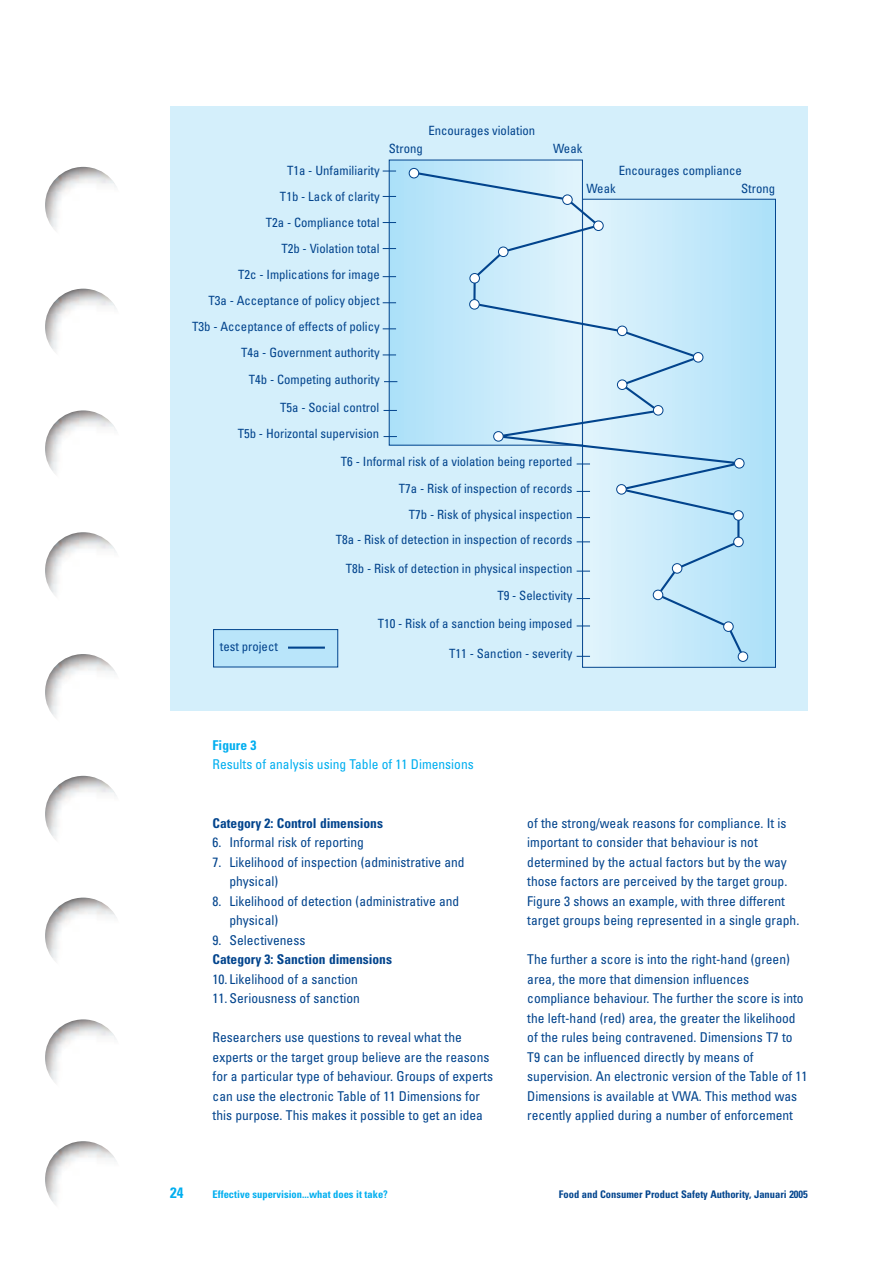
<style>
.page{position:relative;width:893px;height:1263px;background:#fff}
.page>*{position:absolute;margin:0;border:0;box-sizing:border-box;transform-origin:0 0}
.t1{font:700 condensed 15px "Univers";color:#00aeef}
.t2{font:condensed 13.5px/19.5px "Univers";color:#02448d}
.t3{font:700 condensed 13.5px "Univers";color:#02448d}
.t4{font:condensed 13.5px "Univers";color:#00aeef}
.t5{font:700 condensed 13.5px "Univers";color:#00aeef}
.t6{font:condensed 12.75px/26.1px "Univers";color:#02448d;text-align:right}
.t7{font:700 condensed 10.5px "Univers";color:#02448d}
.t8{font:700 condensed 10.5px "Univers";color:#00aeef}
</style>
<div class="page">
<img style="left:45px;top:167px;width:77px;height:76px;border-radius:50%">
<img style="left:45px;top:289px;width:77px;height:76px;border-radius:50%">
<img style="left:45px;top:410px;width:77px;height:77px;border-radius:50%">
<img style="left:45px;top:532px;width:77px;height:77px;border-radius:50%">
<img style="left:45px;top:654px;width:77px;height:76px;border-radius:50%">
<img style="left:45px;top:776px;width:77px;height:76px;border-radius:50%">
<img style="left:45px;top:898px;width:77px;height:76px;border-radius:50%">
<img style="left:45px;top:1019px;width:77px;height:77px;border-radius:50%">
<img style="left:45px;top:1141px;width:77px;height:77px;border-radius:50%">
<div style="left:170px;top:106px;width:638px;height:605px;background:#d4effb"></div>
<div style="left:583px;top:199px;width:192px;height:468px;background:linear-gradient(to right,#e2f4fc,#abdff8)"></div>
<div style="left:389px;top:160px;width:193px;height:285px;background:linear-gradient(to right,#aadff8,#e2f4fc)"></div>
<svg style="left:411px;top:170px;width:341px;height:489px"></svg>
<div style="left:409px;top:168px;width:10px;height:10px;background:#fff;border-radius:50%"></div>
<div style="left:409px;top:168px;width:10px;height:10px;border:1px solid #02448d;border-radius:50%"></div>
<div style="left:563px;top:195px;width:9px;height:9px;background:#fff;border-radius:50%"></div>
<div style="left:562px;top:195px;width:10px;height:10px;border:1px solid #02448d;border-radius:50%"></div>
<div style="left:498px;top:247px;width:10px;height:10px;background:#fff;border-radius:50%"></div>
<div style="left:498px;top:247px;width:10px;height:10px;border:1px solid #02448d;border-radius:50%"></div>
<div style="left:470px;top:273px;width:9px;height:10px;background:#fff;border-radius:50%"></div>
<div style="left:470px;top:273px;width:10px;height:10px;border:1px solid #02448d;border-radius:50%"></div>
<div style="left:470px;top:300px;width:9px;height:9px;background:#fff;border-radius:50%"></div>
<div style="left:469px;top:299px;width:10px;height:10px;border:1px solid #02448d;border-radius:50%"></div>
<div style="left:617px;top:326px;width:10px;height:10px;background:#fff;border-radius:50%"></div>
<div style="left:617px;top:326px;width:10px;height:10px;border:1px solid #02448d;border-radius:50%"></div>
<div style="left:693px;top:353px;width:10px;height:9px;background:#fff;border-radius:50%"></div>
<div style="left:693px;top:352px;width:10px;height:10px;border:1px solid #02448d;border-radius:50%"></div>
<div style="left:617px;top:380px;width:10px;height:9px;background:#fff;border-radius:50%"></div>
<div style="left:617px;top:380px;width:10px;height:10px;border:1px solid #02448d;border-radius:50%"></div>
<div style="left:653px;top:406px;width:10px;height:9px;background:#fff;border-radius:50%"></div>
<div style="left:653px;top:405px;width:10px;height:10px;border:1px solid #02448d;border-radius:50%"></div>
<div style="left:494px;top:432px;width:9px;height:9px;background:#fff;border-radius:50%"></div>
<div style="left:493px;top:431px;width:10px;height:10px;border:1px solid #02448d;border-radius:50%"></div>
<div style="left:734px;top:458px;width:10px;height:10px;background:#fff;border-radius:50%"></div>
<div style="left:734px;top:458px;width:10px;height:10px;border:1px solid #02448d;border-radius:50%"></div>
<div style="left:617px;top:485px;width:9px;height:9px;background:#fff;border-radius:50%"></div>
<div style="left:616px;top:484px;width:10px;height:10px;border:1px solid #02448d;border-radius:50%"></div>
<div style="left:734px;top:511px;width:9px;height:9px;background:#fff;border-radius:50%"></div>
<div style="left:733px;top:510px;width:10px;height:10px;border:1px solid #02448d;border-radius:50%"></div>
<div style="left:734px;top:537px;width:9px;height:10px;background:#fff;border-radius:50%"></div>
<div style="left:733px;top:537px;width:10px;height:10px;border:1px solid #02448d;border-radius:50%"></div>
<div style="left:672px;top:564px;width:10px;height:9px;background:#fff;border-radius:50%"></div>
<div style="left:672px;top:563px;width:10px;height:10px;border:1px solid #02448d;border-radius:50%"></div>
<div style="left:653px;top:590px;width:10px;height:10px;background:#fff;border-radius:50%"></div>
<div style="left:653px;top:590px;width:10px;height:10px;border:1px solid #02448d;border-radius:50%"></div>
<div style="left:724px;top:622px;width:9px;height:9px;background:#fff;border-radius:50%"></div>
<div style="left:723px;top:621px;width:10px;height:11px;border:1px solid #02448d;border-radius:50%"></div>
<div style="left:738px;top:652px;width:10px;height:9px;background:#fff;border-radius:50%"></div>
<div style="left:738px;top:651px;width:10px;height:11px;border:1px solid #02448d;border-radius:50%"></div>
<div style="left:594px;top:221px;width:9px;height:9px;background:#fff;border-radius:50%"></div>
<div style="left:593px;top:221px;width:10px;height:10px;border:1px solid #02448d;border-radius:50%"></div>
<svg style="left:383px;top:171px;width:13px;height:1px"></svg>
<svg style="left:383px;top:196px;width:13px;height:1px"></svg>
<svg style="left:383px;top:222px;width:13px;height:1px"></svg>
<svg style="left:383px;top:248px;width:13px;height:1px"></svg>
<svg style="left:383px;top:276px;width:13px;height:1px"></svg>
<svg style="left:383px;top:302px;width:13px;height:1px"></svg>
<svg style="left:383px;top:329px;width:13px;height:1px"></svg>
<svg style="left:383px;top:355px;width:13px;height:1px"></svg>
<svg style="left:384px;top:381px;width:13px;height:1px"></svg>
<svg style="left:384px;top:410px;width:13px;height:1px"></svg>
<svg style="left:384px;top:436px;width:13px;height:1px"></svg>
<svg style="left:577px;top:464px;width:13px;height:1px"></svg>
<svg style="left:577px;top:491px;width:13px;height:1px"></svg>
<svg style="left:577px;top:517px;width:13px;height:1px"></svg>
<svg style="left:577px;top:571px;width:13px;height:1px"></svg>
<svg style="left:577px;top:542px;width:13px;height:1px"></svg>
<svg style="left:577px;top:598px;width:13px;height:1px"></svg>
<svg style="left:577px;top:626px;width:13px;height:1px"></svg>
<svg style="left:577px;top:656px;width:13px;height:1px"></svg>
<div style="left:214px;top:630px;width:124px;height:37px;background:#b9e5fa"></div>
<div style="left:213px;top:629px;width:125px;height:38px;border:1px solid #02448d"></div>
<hr style="left:288px;top:646px;width:37px;height:3px;background:#02448d">
<p class="t6" style="left:428px;top:119px;width:108px">Encourages violation</p>
<p class="t6" style="left:287px;top:158px;width:94px">T1a - Unfamiliarity</p>
<p class="t6" style="left:389px;top:137px;width:36px">Strong</p>
<p class="t6" style="left:553px;top:137px;width:31px">Weak</p>
<p class="t6" style="left:619px;top:159px;width:125px">Encourages compliance</p>
<p class="t6" style="left:192px;top:184px;width:189px">T1b - Lack of clarity<br>T2a - Compliance total<br>T2b - Violation total<br>T2c - Implications for image<br>T3a - Acceptance of policy object<br>T3b - Acceptance of effects of policy<br>T4a - Government authority<br>T4b - Competing authority</p>
<p class="t6" style="left:238px;top:396px;width:143px">T5a - Social control<br>T5b - Horizontal supervision</p>
<p class="t6" style="left:341px;top:449px;width:233px;line-height:27.5px">T6 - Informal risk of a violation being reported<br>T7a - Risk of inspection of records</p>
<p class="t6" style="left:409px;top:503px;width:165px">T7b - Risk of physical inspection</p>
<p class="t6" style="left:336px;top:527px;width:238px">T8a - Risk of detection in inspection of records</p>
<p class="t6" style="left:220px;top:634px;width:60px">test project</p>
<p class="t6" style="left:346px;top:556px;width:228px">T8b - Risk of detection in physical inspection</p>
<p class="t6" style="left:378px;top:583px;width:196px;line-height:27.5px">T9 - Selectivity<br>T10 - Risk of a sanction being imposed</p>
<p class="t6" style="left:449px;top:642px;width:125px">T11 - Sanction - severity</p>
<p class="t6" style="left:586px;top:177px;width:31px">Weak</p>
<p class="t6" style="left:741px;top:177px;width:36px">Strong</p>
<p class="t5" style="left:213px;top:740px;width:45px">Figure 3</p>
<p class="t4" style="left:213px;top:760px;width:263px">Results of analysis using Table of 11 Dimensions</p>
<p class="t3" style="left:213px;top:818px;width:172px">Category 2: Control dimensions</p>
<p class="t2" style="left:213px;top:834px;width:153px">6. Informal risk of reporting</p>
<p class="t2" style="left:229px;top:853px;width:237px;text-indent:-17px">7. Likelihood of inspection (administrative and physical)</p>
<p class="t2" style="left:229px;top:892px;width:231px;text-indent:-17px">8. Likelihood of detection (administrative and physical)</p>
<p class="t2" style="left:213px;top:931px;width:94px">9. Selectiveness</p>
<p class="t3" style="left:213px;top:955px;width:181px">Category 3: Sanction dimensions</p>
<p class="t2" style="left:213px;top:970px;width:147px">10. Likelihood of a sanction</p>
<p class="t2" style="left:213px;top:990px;width:149px">11. Seriousness of sanction</p>
<p class="t2" style="left:213px;top:1029px;width:282px">Researchers use questions to reveal what the experts or the target group believe are the reasons for a particular type of behaviour. Groups of experts can use the electronic Table of 11 Dimensions for this purpose. This makes it possible to get an idea</p>
<p class="t2" style="left:527px;top:814px;width:274px">of the strong/weak reasons for compliance. It is important to consider that behaviour is not determined by the actual factors but by the way those factors are perceived by the target group.<br>Figure 3 shows an example, with three different target groups being represented in a single graph.</p>
<p class="t2" style="left:527px;top:951px;width:282px">The further a score is into the right-hand (green) area, the more that dimension influences compliance behaviour. The further the score is into the left-hand (red) area, the greater the likelihood of the rules being contravened. Dimensions T7 to T9 can be influenced directly by means of supervision. An electronic version of the Table of 11<br>Dimensions is available at VWA. This method was recently applied during a number of enforcement</p>
<p class="t1" style="left:170px;top:1187px;width:15px">24</p>
<p class="t8" style="left:213px;top:1191px;width:177px">Effective supervision...what does it take?</p>
<p class="t7" style="left:559px;top:1191px;width:251px">Food and Consumer Product Safety Authority, Januari 2005</p>
</div>
